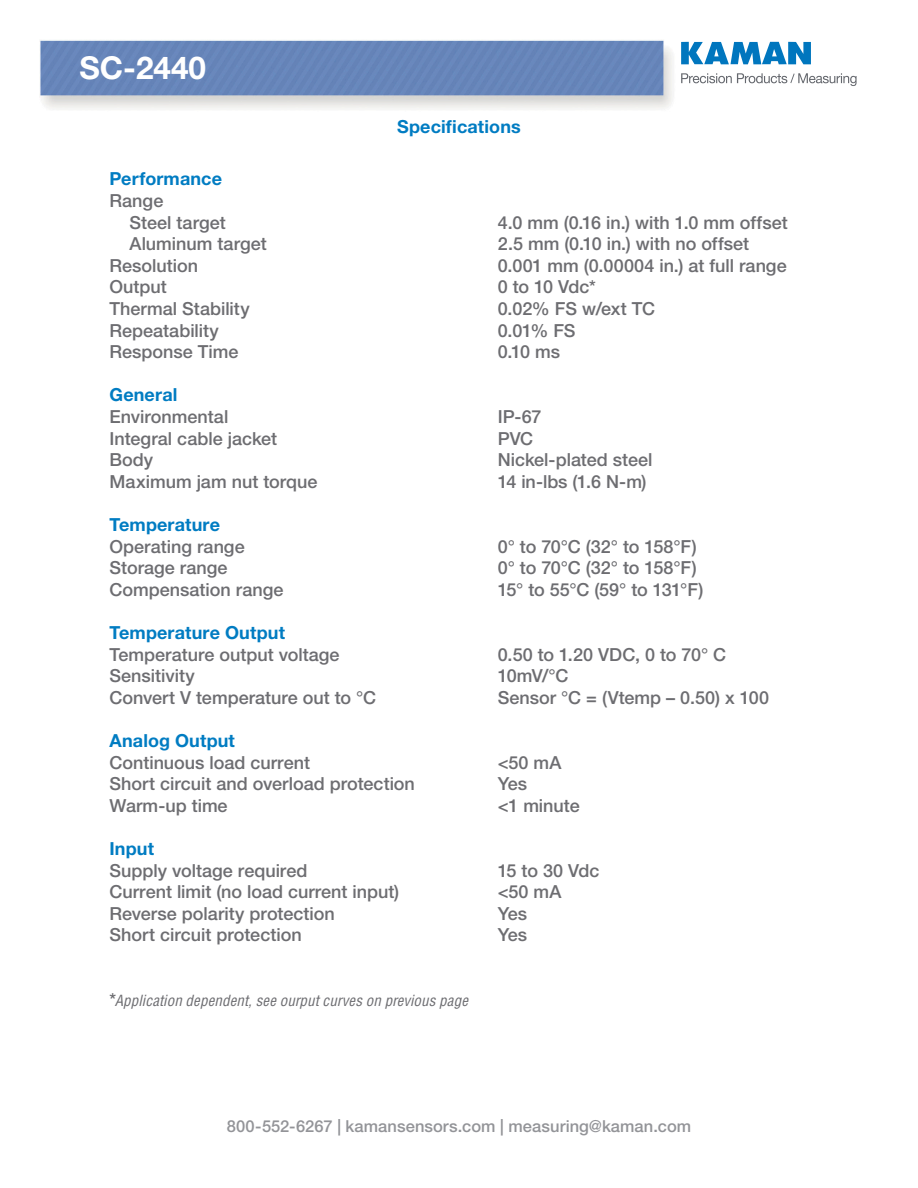
<style>
.page{position:relative;width:918px;height:1188px;background:#fff}
.page>*{position:absolute;margin:0;border:0;box-sizing:border-box;transform-origin:0 0}
.t1{font:700 31.5px "Helvetica Neue LT Pro";color:#fff}
.t2{font:500 18px/21.6px "Helvetica Neue LT Pro";color:#6d6d71}
.t3{font:700 18px "Helvetica Neue LT Pro";letter-spacing:.01em;color:#007cc2}
.t4{font:500 16.5px "Helvetica Neue LT Pro";letter-spacing:.005em;color:#939498}
.t5{font:italic condensed 15px "Helvetica";letter-spacing:.005em;color:#6d6d71}
.s1{font-family:"Helvetica Neue LT Pro";font-weight:500;font-style:normal;font-stretch:normal;font-size:18px}
</style>
<div class="page">
<img style="left:40px;top:40px;width:632px;height:69px">
<svg style="left:681px;top:73px;width:176px;height:13px"></svg>
<svg style="left:681px;top:42px;width:130px;height:22px"></svg>
<h1 class="t1" style="left:80px;top:48px;width:128px">SC-2440</h1>
<p class="t3" style="left:397px;top:116px;width:125px">Specifications</p>
<p class="t3" style="left:110px;top:168px;width:114px">Performance</p>
<p class="t2" style="left:110px;top:190px;width:55px">Range</p>
<p class="t2" style="left:130px;top:211px;width:98px">Steel target</p>
<p class="t2" style="left:130px;top:233px;width:139px">Aluminum target</p>
<p class="t2" style="left:110px;top:254px;width:90px">Resolution</p>
<p class="t2" style="left:110px;top:276px;width:59px">Output</p>
<p class="t2" style="left:110px;top:298px;width:142px">Thermal Stability</p>
<p class="t2" style="left:110px;top:319px;width:111px">Repeatability</p>
<p class="t2" style="left:110px;top:341px;width:131px">Response Time</p>
<p class="t3" style="left:110px;top:384px;width:69px">General</p>
<p class="t2" style="left:110px;top:406px;width:210px">Environmental<br>Integral cable jacket<br>Body<br>Maximum jam nut torque</p>
<p class="t3" style="left:110px;top:513px;width:112px">Temperature</p>
<p class="t2" style="left:110px;top:535px;width:176px">Operating range<br>Storage range<br>Compensation range</p>
<p class="t3" style="left:110px;top:621px;width:177px">Temperature Output</p>
<p class="t2" style="left:110px;top:643px;width:268px">Temperature output voltage<br>Sensitivity<br>Convert V temperature out to °C</p>
<p class="t3" style="left:110px;top:729px;width:127px">Analog Output</p>
<p class="t2" style="left:110px;top:751px;width:307px">Continuous load current<br>Short circuit and overload protection<br>Warm-up time</p>
<p class="t3" style="left:110px;top:837px;width:46px">Input</p>
<p class="t2" style="left:110px;top:859px;width:291px">Supply voltage required<br>Current limit (no load current input)<br>Reverse polarity protection<br>Short circuit protection</p>
<p class="t5" style="left:110px;top:991px;width:360px"><span class="s1">*</span>Application dependent, see ourput curves on previous page</p>
<p class="t2" style="left:498px;top:211px;width:291px">4.0 mm (0.16 in.) with 1.0 mm offset<br>2.5 mm (0.10 in.) with no offset<br>0.001 mm (0.00004 in.) at full range<br>0 to 10 Vdc*<br>0.02% FS w/ext TC<br>0.01% FS<br>0.10 ms</p>
<p class="t2" style="left:498px;top:406px;width:156px">IP-67<br>PVC<br>Nickel-plated steel<br>14 in-lbs (1.6 N-m)</p>
<p class="t2" style="left:498px;top:535px;width:207px">0° to 70°C (32° to 158°F)<br>0° to 70°C (32° to 158°F)<br>15° to 55°C (59° to 131°F)</p>
<p class="t2" style="left:498px;top:643px;width:273px">0.50 to 1.20 VDC, 0 to 70° C<br>10mV/°C<br>Sensor °C = (Vtemp – 0.50) x 100</p>
<p class="t2" style="left:498px;top:751px;width:83px">&lt;50 mA<br>Yes<br>&lt;1 minute</p>
<p class="t2" style="left:498px;top:859px;width:103px">15 to 30 Vdc &lt;50 mA<br>Yes<br>Yes</p>
<p class="t4" style="left:227px;top:1116px;width:466px">800-552-6267 | kamansensors.com | measuring@kaman.com</p>
</div>
